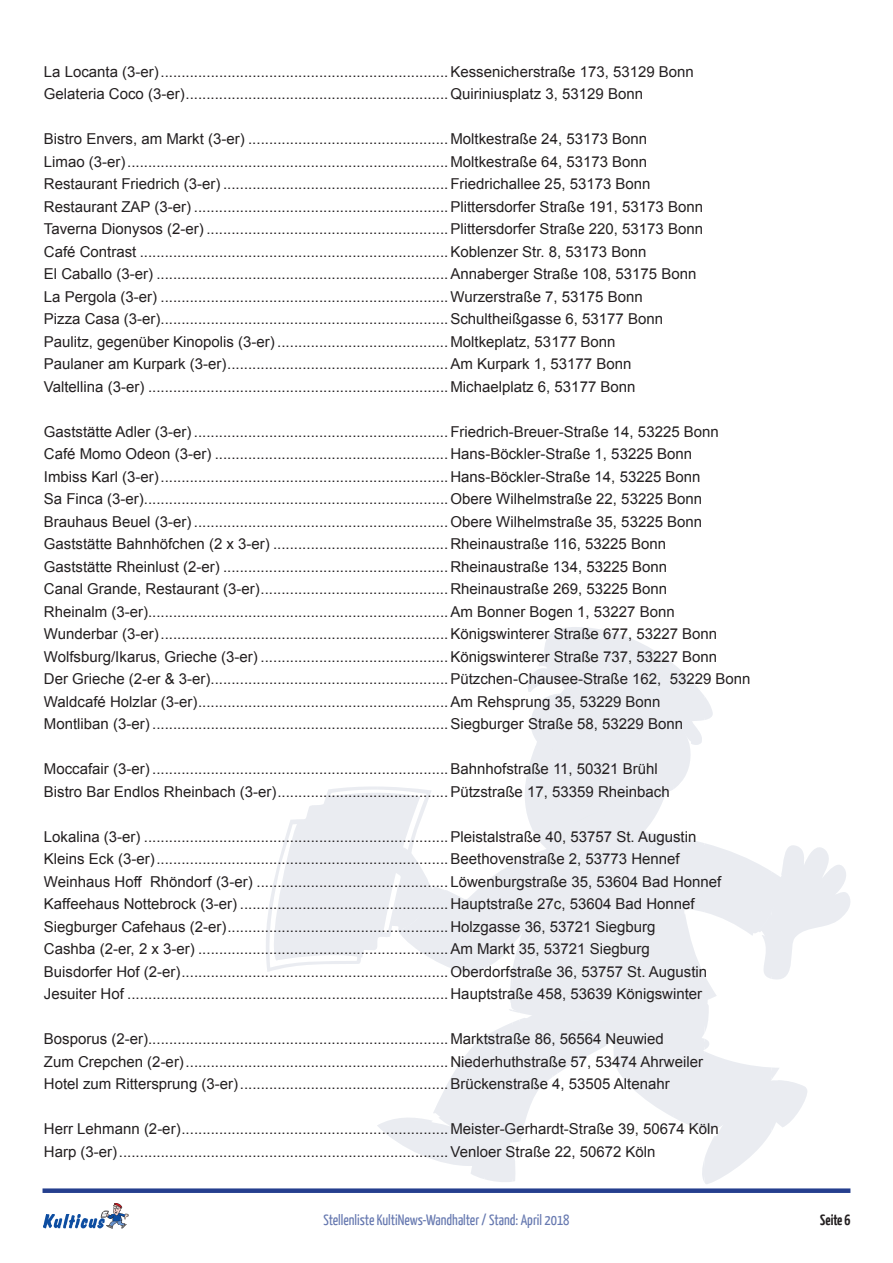
<style>
.page{position:relative;width:893px;height:1263px;background:#fff}
.page>*{position:absolute;margin:0;border:0;box-sizing:border-box;transform-origin:0 0}
.t1{font:15px/22.5px "Arial";color:#231f20}
.t2{font:15px "Yanone Kaffeesatz";color:#253f8e}
.t3{font:700 15px "Yanone Kaffeesatz";color:#231f20}
</style>
<div class="page">
<img style="left:44px;top:1203px;width:85px;height:26px">
<div style="left:43px;top:1188px;width:807px;height:5px;background:#253f8e"></div>
<svg style="left:266px;top:627px;width:584px;height:557px"></svg>
<p class="t1" style="left:44px;top:60px;width:651px">La Locanta (3-er).....................................................................Kessenicherstraße 173, 53129 Bonn<br>Gelateria Coco (3-er)...............................................................Quiriniusplatz 3, 53129 Bonn</p>
<p class="t1" style="left:44px;top:128px;width:661px">Bistro Envers, am Markt (3-er) ................................................ Moltkestraße 24, 53173 Bonn<br>Limao (3-er).............................................................................Moltkestraße 64, 53173 Bonn Restaurant Friedrich (3-er) ......................................................Friedrichallee 25, 53173 Bonn Restaurant ZAP (3-er) .............................................................Plittersdorfer Straße 191, 53173 Bonn Taverna Dionysos (2-er) ..........................................................Plittersdorfer Straße 220, 53173 Bonn Café Contrast ..........................................................................Koblenzer Str. 8, 53173 Bonn<br>El Caballo (3-er) ......................................................................Annaberger Straße 108, 53175 Bonn La Pergola (3-er) .....................................................................Wurzerstraße 7, 53175 Bonn<br>Pizza Casa (3-er).....................................................................Schultheißgasse 6, 53177 Bonn Paulitz, gegenüber Kinopolis (3-er) ......................................... Moltkeplatz, 53177 Bonn<br>Paulaner am Kurpark (3-er).....................................................Am Kurpark 1, 53177 Bonn<br>Valtellina (3-er) ........................................................................Michaelplatz 6, 53177 Bonn</p>
<p class="t1" style="left:44px;top:420px;width:708px">Gaststätte Adler (3-er) .............................................................Friedrich-Breuer-Straße 14, 53225 Bonn Café Momo Odeon (3-er) ........................................................Hans-Böckler-Straße 1, 53225 Bonn<br>Imbiss Karl (3-er).....................................................................Hans-Böckler-Straße 14, 53225 Bonn<br>Sa Finca (3-er).........................................................................Obere Wilhelmstraße 22, 53225 Bonn Brauhaus Beuel (3-er) .............................................................Obere Wilhelmstraße 35, 53225 Bonn Gaststätte Bahnhöfchen (2 x 3-er) ..........................................Rheinaustraße 116, 53225 Bonn<br>Gaststätte Rheinlust (2-er) ......................................................Rheinaustraße 134, 53225 Bonn<br>Canal Grande, Restaurant (3-er).............................................Rheinaustraße 269, 53225 Bonn<br>Rheinalm (3-er)........................................................................Am Bonner Bogen 1, 53227 Bonn Wunderbar (3-er).....................................................................Königswinterer Straße 677, 53227 Bonn Wolfsburg/Ikarus, Grieche (3-er) .............................................Königswinterer Straße 737, 53227 Bonn<br>Der Grieche (2-er &amp; 3-er).........................................................Pützchen-Chausee-Straße 162, 53229 Bonn Waldcafé Holzlar (3-er)............................................................Am Rehsprung 35, 53229 Bonn<br>Montliban (3-er) .......................................................................Siegburger Straße 58, 53229 Bonn</p>
<p class="t1" style="left:44px;top:758px;width:627px">Moccafair (3-er) .......................................................................Bahnhofstraße 11, 50321 Brühl<br>Bistro Bar Endlos Rheinbach (3-er).........................................Pützstraße 17, 53359 Rheinbach</p>
<p class="t1" style="left:44px;top:825px;width:679px">Lokalina (3-er) .........................................................................Pleistalstraße 40, 53757 St. Augustin Kleins Eck (3-er)......................................................................Beethovenstraße 2, 53773 Hennef Weinhaus Hoff Rhöndorf (3-er) .............................................. Löwenburgstraße 35, 53604 Bad Honnef Kaffeehaus Nottebrock (3-er) ..................................................Hauptstraße 27c, 53604 Bad Honnef Siegburger Cafehaus (2-er).....................................................Holzgasse 36, 53721 Siegburg<br>Cashba (2-er, 2 x 3-er) ............................................................Am Markt 35, 53721 Siegburg Buisdorfer Hof (2-er)................................................................Oberdorfstraße 36, 53757 St. Augustin Jesuiter Hof .............................................................................Hauptstraße 458, 53639 Königswinter</p>
<p class="t1" style="left:44px;top:1028px;width:661px">Bosporus (2-er)........................................................................Marktstraße 86, 56564 Neuwied<br>Zum Crepchen (2-er)...............................................................Niederhuthstraße 57, 53474 Ahrweiler<br>Hotel zum Rittersprung (3-er)..................................................Brückenstraße 4, 53505 Altenahr</p>
<p class="t1" style="left:44px;top:1118px;width:676px">Herr Lehmann (2-er)................................................................ Meister-Gerhardt-Straße 39, 50674 Köln<br>Harp (3-er)...............................................................................Venloer Straße 22, 50672 Köln</p>
<p class="t2" style="left:323px;top:1210px;width:248px">Stellenliste KultiNews-Wandhalter / Stand: April 2018</p>
<p class="t3" style="left:820px;top:1210px;width:32px">Seite 6</p>
</div>
